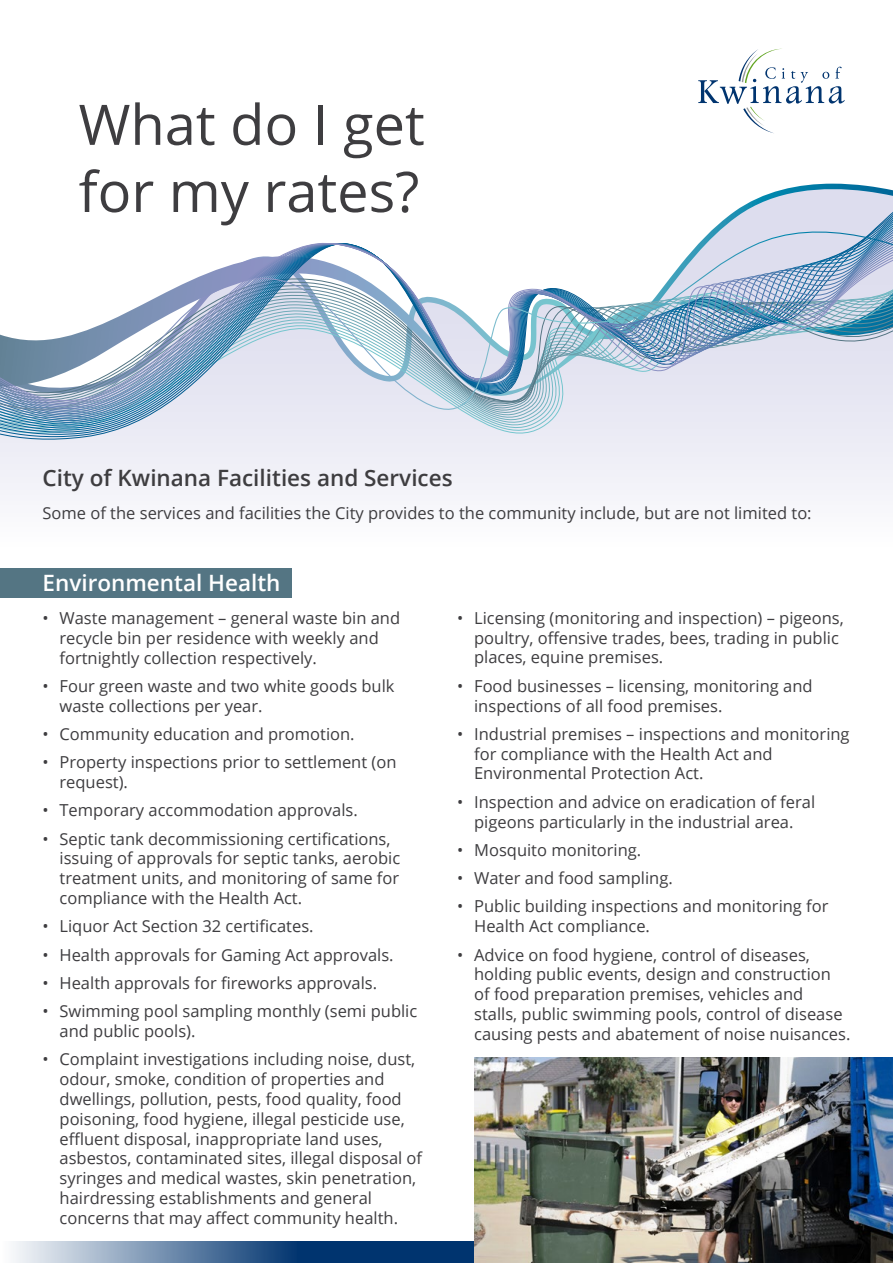
<style>
.page{position:relative;width:893px;height:1263px;background:#fff}
.page>*{position:absolute;margin:0;border:0;box-sizing:border-box;transform-origin:0 0}
.t1{font:55.95px "Open Sans";color:#3e3d40}
.t2{font:600 22.5px "Open Sans";color:#3e3d40}
.t3{font:600 22.5px "Open Sans";color:#fff}
.t4{font:16.5px/19.8px "Open Sans";color:#3e3d40}
</style>
<div class="page">
<div style="left:0;top:451px;width:893px;height:44px;background:#f1f1f8"></div>
<div style="left:0;top:1242px;width:298px;height:21px;background:linear-gradient(to right,#fff,#033670)"></div>
<div style="left:298px;top:1242px;width:297px;height:21px;background:#00346f"></div>
<svg style="left:698px;top:49px;width:147px;height:84px"></svg>
<svg style="left:0;top:214px;width:893px;height:237px"></svg>
<div style="left:0;top:569px;width:291px;height:29px;background:#547583"></div>
<img style="left:474px;top:1058px;width:419px;height:205px">
<h1 class="t1" style="left:79px;top:86px;width:348px">What do I get</h1>
<p class="t1" style="left:79px;top:153px;width:342px">for my rates?</p>
<p class="t2" style="left:43px;top:462px;width:412px">City of Kwinana Facilities and Services</p>
<p class="t4" style="left:43px;top:502px;width:771px">Some of the services and facilities the City provides to the community include, but are not limited to:</p>
<p class="t3" style="left:43px;top:567px;width:239px">Environmental Health</p>
<p class="t4" style="left:60px;top:608px;width:342px;text-indent:-17px">• Waste management – general waste bin and recycle bin per residence with weekly and fortnightly collection respectively.</p>
<p class="t4" style="left:60px;top:675px;width:337px;text-indent:-17px">• Four green waste and two white goods bulk waste collections per year.</p>
<p class="t4" style="left:43px;top:724px;width:314px">• Community education and promotion.</p>
<p class="t4" style="left:60px;top:752px;width:338px;text-indent:-17px">• Property inspections prior to settlement (on request).</p>
<p class="t4" style="left:43px;top:800px;width:317px">• Temporary accommodation approvals.</p>
<p class="t4" style="left:60px;top:828px;width:342px;text-indent:-17px">• Septic tank decommissioning certifications, issuing of approvals for septic tanks, aerobic treatment units, and monitoring of same for compliance with the Health Act.</p>
<p class="t4" style="left:43px;top:916px;width:273px">• Liquor Act Section 32 certificates.</p>
<p class="t4" style="left:43px;top:944px;width:353px">• Health approvals for Gaming Act approvals.</p>
<p class="t4" style="left:43px;top:973px;width:336px">• Health approvals for fireworks approvals.</p>
<p class="t4" style="left:60px;top:1001px;width:359px;text-indent:-17px">• Swimming pool sampling monthly (semi public and public pools).</p>
<p class="t4" style="left:60px;top:1049px;width:364px;text-indent:-17px">• Complaint investigations including noise, dust, odour, smoke, condition of properties and dwellings, pollution, pests, food quality, food poisoning, food hygiene, illegal pesticide use, effluent disposal, inappropriate land uses, asbestos, contaminated sites, illegal disposal of syringes and medical wastes, skin penetration, hairdressing establishments and general concerns that may affect community health.</p>
<p class="t4" style="left:457px;top:607px;width:388px">• Licensing (monitoring and inspection) – pigeons,</p>
<p class="t4" style="left:474px;top:627px;width:366px">poultry, offensive trades, bees, trading in public</p>
<p class="t4" style="left:474px;top:647px;width:191px">places, equine premises.</p>
<p class="t4" style="left:474px;top:675px;width:340px;text-indent:-17px">• Food businesses – licensing, monitoring and inspections of all food premises.</p>
<p class="t4" style="left:474px;top:723px;width:377px;text-indent:-17px">• Industrial premises – inspections and monitoring for compliance with the Health Act and<br>Environmental Protection Act.</p>
<p class="t4" style="left:457px;top:791px;width:360px;text-align:center">• Inspection and advice on eradication of feral pigeons particularly in the industrial area.</p>
<p class="t4" style="left:457px;top:839px;width:186px">• Mosquito monitoring.</p>
<p class="t4" style="left:457px;top:868px;width:217px">• Water and food sampling.</p>
<p class="t4" style="left:474px;top:896px;width:356px;text-indent:-17px">• Public building inspections and monitoring for<br>Health Act compliance.</p>
<p class="t4" style="left:474px;top:944px;width:378px;text-indent:-17px">• Advice on food hygiene, control of diseases, holding public events, design and construction of food preparation premises, vehicles and stalls, public swimming pools, control of disease causing pests and abatement of noise nuisances.</p>
</div>
